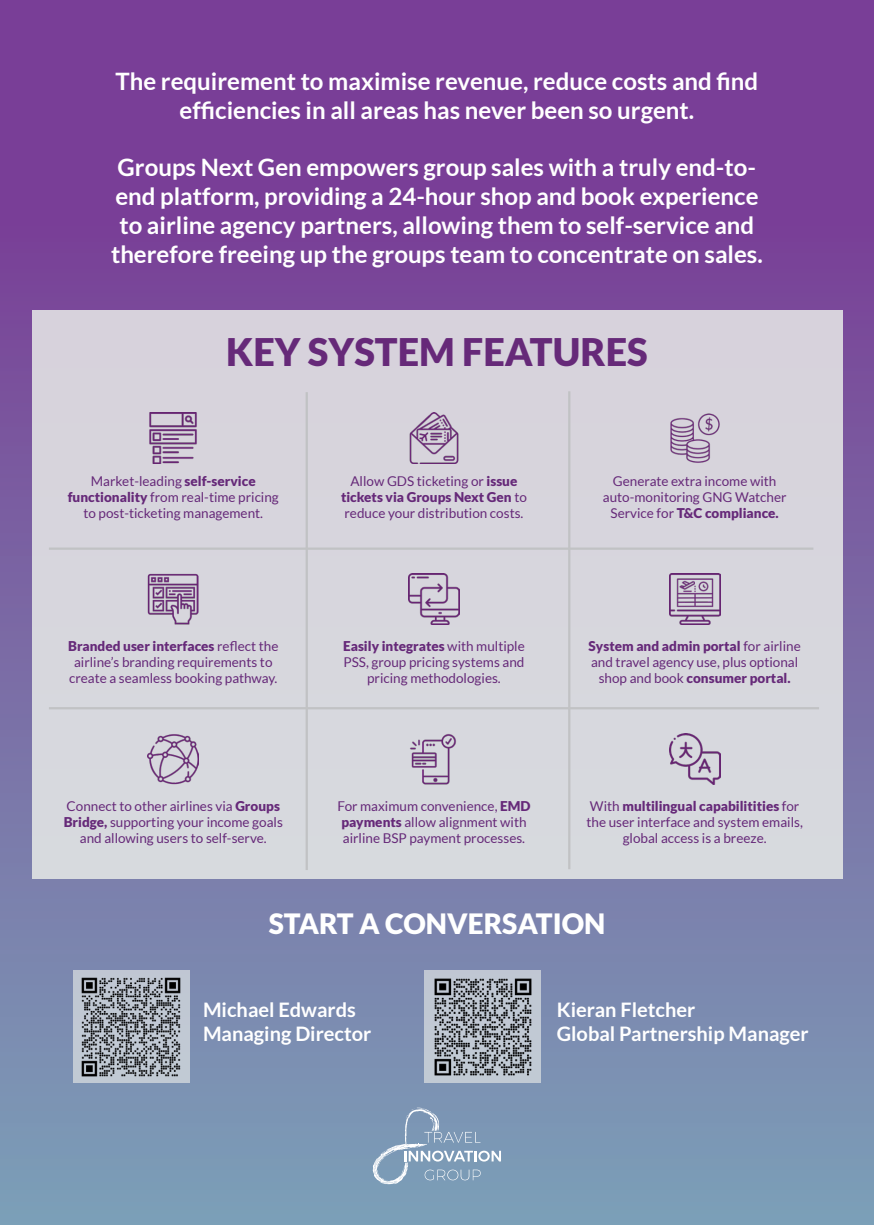
<style>
.page{position:relative;width:874px;height:1225px;background:#fff}
.page>*{position:absolute;margin:0;border:0;box-sizing:border-box;transform-origin:0 0}
.t1{font:900 38px "Lato";color:#662979}
.t2{font:900 28px "Lato";color:#fff}
.t3{font:700 24px/28.8px "Lato";color:#fff;text-align:center}
.t4{font:700 20px "Lato";color:#fff}
.t5{font:13.6px/16.2px "Lato";color:#662979;text-align:center}
.t6{font:900 13.6px "Lato";color:#662979}
.s1{font-weight:900}
.s2{font-weight:400}
</style>
<div class="page">
<div style="left:0;top:0;width:873px;height:1225px;background:linear-gradient(to bottom,#7a3393,#7d9fb7)"></div>
<div style="left:32px;top:310px;width:809px;height:569px;background:#d7d6dd"></div>
<hr style="left:305px;top:392px;width:3px;height:478px;background:#c1c2c4">
<img style="left:669px;top:574px;width:50px;height:51px">
<hr style="left:49px;top:547px;width:764px;height:3px;background:#c1c2c4">
<hr style="left:568px;top:391px;width:2px;height:478px;background:#c1c2c4">
<img style="left:409px;top:413px;width:50px;height:50px">
<img style="left:670px;top:413px;width:49px;height:50px">
<img style="left:149px;top:413px;width:48px;height:50px">
<img style="left:148px;top:574px;width:51px;height:51px">
<img style="left:408px;top:574px;width:51px;height:51px">
<img style="left:669px;top:733px;width:50px;height:51px">
<hr style="left:49px;top:707px;width:769px;height:2px;background:#c1c2c4">
<img style="left:148px;top:734px;width:51px;height:50px">
<img style="left:410px;top:734px;width:46px;height:50px">
<img style="left:425px;top:969px;width:115px;height:115px">
<img style="left:74px;top:969px;width:115px;height:115px">
<svg style="left:372px;top:1107px;width:128px;height:78px"></svg>
<p class="t3" style="left:115px;top:66px;width:644px">The requirement to maximise revenue, reduce costs and find efficiencies in all areas has never been so urgent.</p>
<p class="t3" style="left:111px;top:153px;width:653px">Groups Next Gen empowers group sales with a truly end-to&shy;end platform, providing a 24-hour shop and book experience to airline agency partners, allowing them to self-service and therefore freeing up the groups team to concentrate on sales.</p>
<p class="t1" style="left:226px;top:330px;width:423px">KEY SYSTEM FEATURES</p>
<p class="t5" style="left:68px;top:473px;width:212px">Market-leading <span class="s1">self-service functionality</span> from real-time pricing to post-ticketing management.</p>
<p class="t5" style="left:612px;top:473px;width:165px">Generate extra income with</p>
<p class="t5" style="left:350px;top:473px;width:168px">Allow GDS ticketing or <span class="s1">issue</span></p>
<p class="t5" style="left:341px;top:489px;width:187px;text-align:left"><span class="s1">tickets via Groups Next Gen</span> to reduce your distribution costs.</p>
<p class="t5" style="left:602px;top:489px;width:185px">auto-monitoring GNG Watcher</p>
<p class="t6" style="left:610px;top:505px;width:170px"><span class="s2">Service for</span> T&amp;C compliance.</p>
<p class="t5" style="left:68px;top:638px;width:212px"><span class="s1">Branded user interfaces</span> reflect the airline’s branding requirements to create a seamless booking pathway.</p>
<p class="t6" style="left:343px;top:638px;width:183px">Easily integrates <span class="s2">with multiple</span></p>
<p class="t5" style="left:343px;top:654px;width:182px">PSS, group pricing systems and</p>
<p class="t5" style="left:367px;top:670px;width:135px">pricing methodologies.</p>
<p class="t5" style="left:588px;top:638px;width:213px"><span class="s1">System and admin portal</span> for airline and travel agency use, plus optional shop and book <span class="s1">consumer portal.</span></p>
<p class="t5" style="left:64px;top:797px;width:220px">Connect to other airlines via <span class="s1">Groups<br>Bridge,</span> supporting your income goals and allowing users to self-serve.</p>
<p class="t5" style="left:337px;top:797px;width:194px;text-align:left">For maximum convenience, <span class="s1">EMD payments</span> allow alignment with airline BSP payment processes.</p>
<p class="t5" style="left:586px;top:797px;width:218px">With <span class="s1">multilingual capabilitities</span> for the user interface and system emails, global access is a breeze.</p>
<p class="t2" style="left:268px;top:907px;width:338px">START A CONVERSATION</p>
<p class="t4" style="left:203px;top:998px;width:154px">Michael Edwards</p>
<p class="t4" style="left:203px;top:1022px;width:170px">Managing Director</p>
<p class="t4" style="left:556px;top:998px;width:140px">Kieran Fletcher</p>
<p class="t4" style="left:556px;top:1022px;width:253px">Global Partnership Manager</p>
</div>
